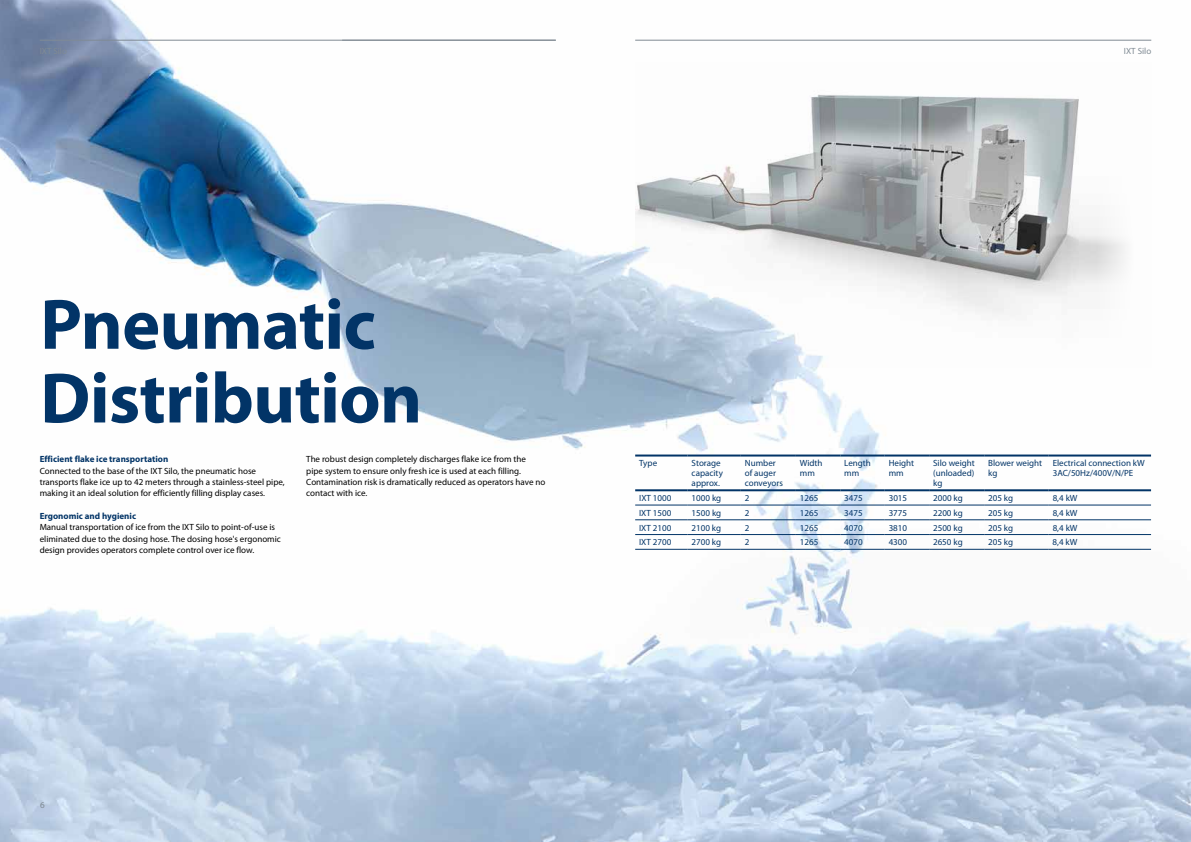
<style>
.page{position:relative;width:1191px;height:842px;background:#fff}
.page>*{position:absolute;margin:0;border:0;box-sizing:border-box;transform-origin:0 0}
.t1{font:700 72px/73.7px "Myriad Pro";letter-spacing:-.01em;color:#023467}
.t2{font:9px/11.3px "Myriad Pro";color:#000}
.t3{font:9px/10px "Myriad Pro";color:#023467}
.t4{font:700 9px "Myriad Pro";color:#023467}
.t5{font:9px "Myriad Pro";color:#808b94}
</style>
<div class="page">
<img style="left:0;top:0;width:1191px;height:842px">
<hr style="left:40px;top:40px;width:516px;height:1px;background:#808b94">
<hr style="left:635px;top:40px;width:516px;height:1px;background:#808b94">
<hr style="left:635px;top:454px;width:52px;height:2px;background:#023467">
<hr style="left:687px;top:454px;width:54px;height:2px;background:#023467">
<hr style="left:741px;top:454px;width:55px;height:2px;background:#023467">
<hr style="left:796px;top:454px;width:44px;height:2px;background:#023467">
<hr style="left:840px;top:454px;width:44px;height:2px;background:#023467">
<hr style="left:884px;top:454px;width:45px;height:2px;background:#023467">
<hr style="left:929px;top:454px;width:55px;height:2px;background:#023467">
<hr style="left:984px;top:454px;width:64px;height:2px;background:#023467">
<hr style="left:1048px;top:454px;width:103px;height:2px;background:#023467">
<hr style="left:635px;top:489px;width:52px;height:2px;background:#023467">
<hr style="left:687px;top:489px;width:54px;height:2px;background:#023467">
<hr style="left:741px;top:489px;width:55px;height:2px;background:#023467">
<hr style="left:796px;top:489px;width:44px;height:2px;background:#023467">
<hr style="left:840px;top:489px;width:44px;height:2px;background:#023467">
<hr style="left:884px;top:489px;width:45px;height:2px;background:#023467">
<hr style="left:929px;top:489px;width:55px;height:2px;background:#023467">
<hr style="left:984px;top:489px;width:64px;height:2px;background:#023467">
<hr style="left:1048px;top:489px;width:103px;height:2px;background:#023467">
<hr style="left:635px;top:505px;width:52px;height:1px;background:#023467">
<hr style="left:687px;top:505px;width:54px;height:1px;background:#023467">
<hr style="left:741px;top:505px;width:55px;height:1px;background:#023467">
<hr style="left:796px;top:505px;width:44px;height:1px;background:#023467">
<hr style="left:840px;top:505px;width:44px;height:1px;background:#023467">
<hr style="left:884px;top:505px;width:45px;height:1px;background:#023467">
<hr style="left:929px;top:505px;width:55px;height:1px;background:#023467">
<hr style="left:984px;top:505px;width:64px;height:1px;background:#023467">
<hr style="left:1048px;top:505px;width:103px;height:1px;background:#023467">
<hr style="left:635px;top:520px;width:52px;height:1px;background:#023467">
<hr style="left:687px;top:520px;width:54px;height:1px;background:#023467">
<hr style="left:741px;top:520px;width:55px;height:1px;background:#023467">
<hr style="left:796px;top:520px;width:44px;height:1px;background:#023467">
<hr style="left:840px;top:520px;width:44px;height:1px;background:#023467">
<hr style="left:884px;top:520px;width:45px;height:1px;background:#023467">
<hr style="left:929px;top:520px;width:55px;height:1px;background:#023467">
<hr style="left:984px;top:520px;width:64px;height:1px;background:#023467">
<hr style="left:1048px;top:520px;width:103px;height:1px;background:#023467">
<hr style="left:635px;top:534px;width:52px;height:1px;background:#023467">
<hr style="left:687px;top:534px;width:54px;height:1px;background:#023467">
<hr style="left:741px;top:534px;width:55px;height:1px;background:#023467">
<hr style="left:796px;top:534px;width:44px;height:1px;background:#023467">
<hr style="left:840px;top:534px;width:44px;height:1px;background:#023467">
<hr style="left:884px;top:534px;width:45px;height:1px;background:#023467">
<hr style="left:929px;top:534px;width:55px;height:1px;background:#023467">
<hr style="left:984px;top:534px;width:64px;height:1px;background:#023467">
<hr style="left:1048px;top:534px;width:103px;height:1px;background:#023467">
<hr style="left:635px;top:549px;width:52px;height:1px;background:#023467">
<hr style="left:687px;top:549px;width:54px;height:1px;background:#023467">
<hr style="left:741px;top:549px;width:55px;height:1px;background:#023467">
<hr style="left:796px;top:549px;width:44px;height:1px;background:#023467">
<hr style="left:840px;top:549px;width:44px;height:1px;background:#023467">
<hr style="left:884px;top:549px;width:45px;height:1px;background:#023467">
<hr style="left:929px;top:549px;width:55px;height:1px;background:#023467">
<hr style="left:984px;top:549px;width:64px;height:1px;background:#023467">
<hr style="left:1048px;top:549px;width:103px;height:1px;background:#023467">
<img style="left:635px;top:62px;width:516px;height:306px">
<p class="t5" style="left:1124px;top:45px;width:29px">IXT Silo</p>
<h1 class="t1" style="left:40px;top:285px;width:383px">Pneumatic<br>Distribution</h1>
<p class="t2" style="left:306px;top:453px;width:241px">The robust design completely discharges flake ice from the<br>pipe system to ensure only fresh ice is used at each filling.<br>Contamination risk is dramatically reduced as operators have no contact with ice.</p>
<p class="t4" style="left:40px;top:453px;width:130px">Efficient flake ice transportation</p>
<p class="t2" style="left:40px;top:465px;width:247px">Connected to the base of the IXT Silo, the pneumatic hose transports flake ice up to 42 meters through a stainless-steel pipe, making it an ideal solution for efficiently filling display cases.</p>
<p class="t4" style="left:40px;top:510px;width:98px">Ergonomic and hygienic</p>
<p class="t2" style="left:40px;top:521px;width:243px">Manual transportation of ice from the IXT Silo to point-of-use is eliminated due to the dosing hose. The dosing hose's ergonomic design provides operators complete control over ice flow.</p>
<p class="t3" style="left:639px;top:458px;width:19px">Type</p>
<p class="t3" style="left:691px;top:458px;width:33px">Storage capacity approx.</p>
<p class="t3" style="left:745px;top:458px;width:40px">Number of auger conveyors</p>
<p class="t3" style="left:800px;top:458px;width:24px">Width mm</p>
<p class="t3" style="left:844px;top:458px;width:28px">Length mm</p>
<p class="t3" style="left:888px;top:458px;width:27px">Height mm</p>
<p class="t3" style="left:933px;top:458px;width:43px;text-align:justify">Silo weight (unloaded) kg</p>
<p class="t3" style="left:988px;top:458px;width:55px">Blower weight kg</p>
<p class="t3" style="left:1052px;top:458px;width:94px">Electrical connection kW<br>3AC/50Hz/400V/N/PE</p>
<p class="t3" style="left:639px;top:493px;width:34px">IXT 1000</p>
<p class="t3" style="left:691px;top:493px;width:31px">1000 kg</p>
<p class="t3" style="left:745px;top:493px;width:6px">2</p>
<p class="t3" style="left:800px;top:493px;width:20px">1265</p>
<p class="t3" style="left:844px;top:493px;width:20px">3475</p>
<p class="t3" style="left:888px;top:493px;width:20px">3015</p>
<p class="t3" style="left:933px;top:493px;width:31px">2000 kg</p>
<p class="t3" style="left:988px;top:493px;width:27px">205 kg</p>
<p class="t3" style="left:1052px;top:493px;width:26px">8,4 kW</p>
<p class="t3" style="left:639px;top:508px;width:34px">IXT 1500</p>
<p class="t3" style="left:691px;top:508px;width:31px">1500 kg</p>
<p class="t3" style="left:745px;top:508px;width:6px">2</p>
<p class="t3" style="left:800px;top:508px;width:20px">1265</p>
<p class="t3" style="left:844px;top:508px;width:20px">3475</p>
<p class="t3" style="left:888px;top:508px;width:20px">3775</p>
<p class="t3" style="left:933px;top:508px;width:31px">2200 kg</p>
<p class="t3" style="left:988px;top:508px;width:27px">205 kg</p>
<p class="t3" style="left:1052px;top:508px;width:26px">8,4 kW</p>
<p class="t3" style="left:639px;top:522px;width:34px">IXT 2100</p>
<p class="t3" style="left:691px;top:522px;width:31px">2100 kg</p>
<p class="t3" style="left:745px;top:522px;width:6px">2</p>
<p class="t3" style="left:800px;top:522px;width:20px">1265</p>
<p class="t3" style="left:844px;top:522px;width:20px">4070</p>
<p class="t3" style="left:888px;top:522px;width:20px">3810</p>
<p class="t3" style="left:933px;top:522px;width:31px">2500 kg</p>
<p class="t3" style="left:988px;top:522px;width:27px">205 kg</p>
<p class="t3" style="left:1052px;top:522px;width:26px">8,4 kW</p>
<p class="t3" style="left:639px;top:537px;width:34px">IXT 2700</p>
<p class="t3" style="left:691px;top:537px;width:31px">2700 kg</p>
<p class="t3" style="left:744px;top:537px;width:6px">2</p>
<p class="t3" style="left:800px;top:537px;width:20px">1265</p>
<p class="t3" style="left:844px;top:537px;width:20px">4070</p>
<p class="t3" style="left:888px;top:537px;width:20px">4300</p>
<p class="t3" style="left:933px;top:537px;width:31px">2650 kg</p>
<p class="t3" style="left:988px;top:537px;width:27px">205 kg</p>
<p class="t3" style="left:1052px;top:537px;width:26px">8,4 kW</p>
<p class="t5" style="left:40px;top:799px;width:6px">6</p>
</div>
